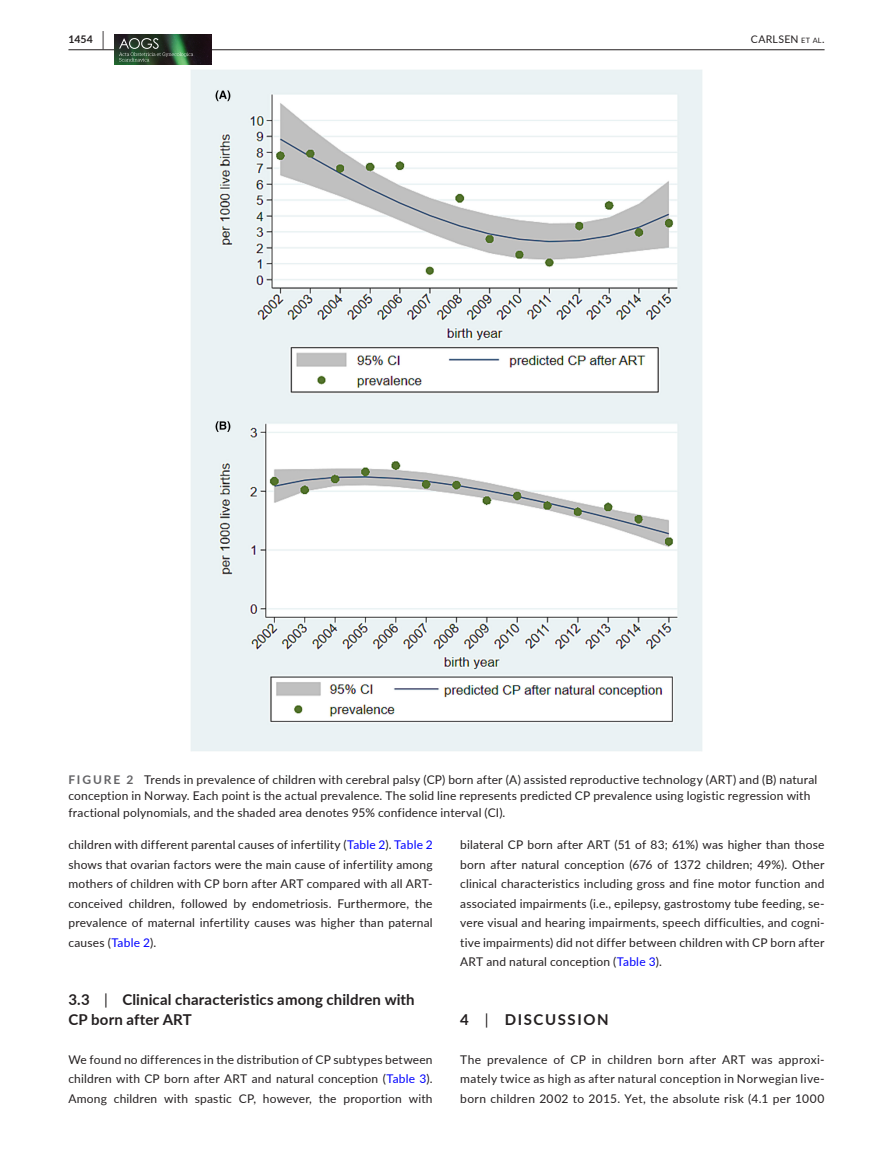
<style>
.page{position:relative;width:893px;height:1174px;background:#fff}
.page>*{position:absolute;margin:0;border:0;box-sizing:border-box;transform-origin:0 0}
.t1{font:700 15px/19.5px "Lato";letter-spacing:.01em;color:#231f20}
.t2{font:700 15px "Lato";letter-spacing:.11em;color:#231f20}
.t3{font:12px/19.5px "Lato";letter-spacing:.015em;color:#231f20;text-align:justify}
.t4{font:10.5px "Lato";letter-spacing:.025em;color:#231f20}
.t5{font:700 10.5px "Lato";color:#231f20}
.s1{font-size:19.5px}
.s2{font-size:7.35px}
.s3{font-weight:700;color:#636366}
.s4{color:#00f}
.s5{font-weight:400}
</style>
<div class="page">
<hr style="left:68px;top:49px;width:756px;height:1px;background:#231f20">
<img style="left:114px;top:35px;width:97px;height:30px">
<svg style="left:119px;top:38px;width:74px;height:24px;background:#3f5943"></svg>
<img style="left:191px;top:70px;width:511px;height:681px">
<p class="t5" style="left:68px;top:31px;width:37px">1454 <span class="s1">|</span></p>
<p class="t4" style="left:751px;top:31px;width:75px">CARLSEN <span class="s2">et al</span>.</p>
<p class="t3" style="left:68px;top:770px;width:750px;line-height:16.5px;text-align:left"><span class="s3">FIGURE 2</span> Trends in prevalence of children with cerebral palsy (CP) born after (A) assisted reproductive technology (ART) and (B) natural conception in Norway. Each point is the actual prevalence. The solid line represents predicted CP prevalence using logistic regression with fractional polynomials, and the shaded area denotes 95% confidence interval (CI).</p>
<p class="t3" style="left:68px;top:834px;width:366px">children with different parental causes of infertility (<span class="s4">Table 2</span>). <span class="s4">Table 2 </span>shows that ovarian factors were the main cause of infertility among mothers of children with CP born after ART compared with all ART&shy;conceived children, followed by endometriosis. Furthermore, the prevalence of maternal infertility causes was higher than paternal causes (<span class="s4">Table 2</span>).</p>
<p class="t1" style="left:68px;top:989px;width:348px">3.3 <span class="s5">|</span> Clinical characteristics among children with<br>CP born after ART</p>
<p class="t3" style="left:68px;top:1049px;width:366px">We found no differences in the distribution of CP subtypes between children with CP born after ART and natural conception (<span class="s4">Table 3</span>).<br>Among children with spastic CP, however, the proportion with</p>
<p class="t3" style="left:460px;top:834px;width:366px">bilateral CP born after ART (51 of 83; 61%) was higher than those born after natural conception (676 of 1372 children; 49%). Other clinical characteristics including gross and fine motor function and associated impairments (i.e., epilepsy, gastrostomy tube feeding, se&shy;vere visual and hearing impairments, speech difficulties, and cogni&shy;tive impairments) did not differ between children with CP born after ART and natural conception (<span class="s4">Table 3</span>).</p>
<p class="t2" style="left:460px;top:1008px;width:150px">4 <span class="s5">|</span> DISCUSSION</p>
<p class="t3" style="left:460px;top:1049px;width:366px">The prevalence of CP in children born after ART was approxi&shy;mately twice as high as after natural conception in Norwegian live&shy;born children 2002 to 2015. Yet, the absolute risk (4.1 per 1000</p>
</div>
